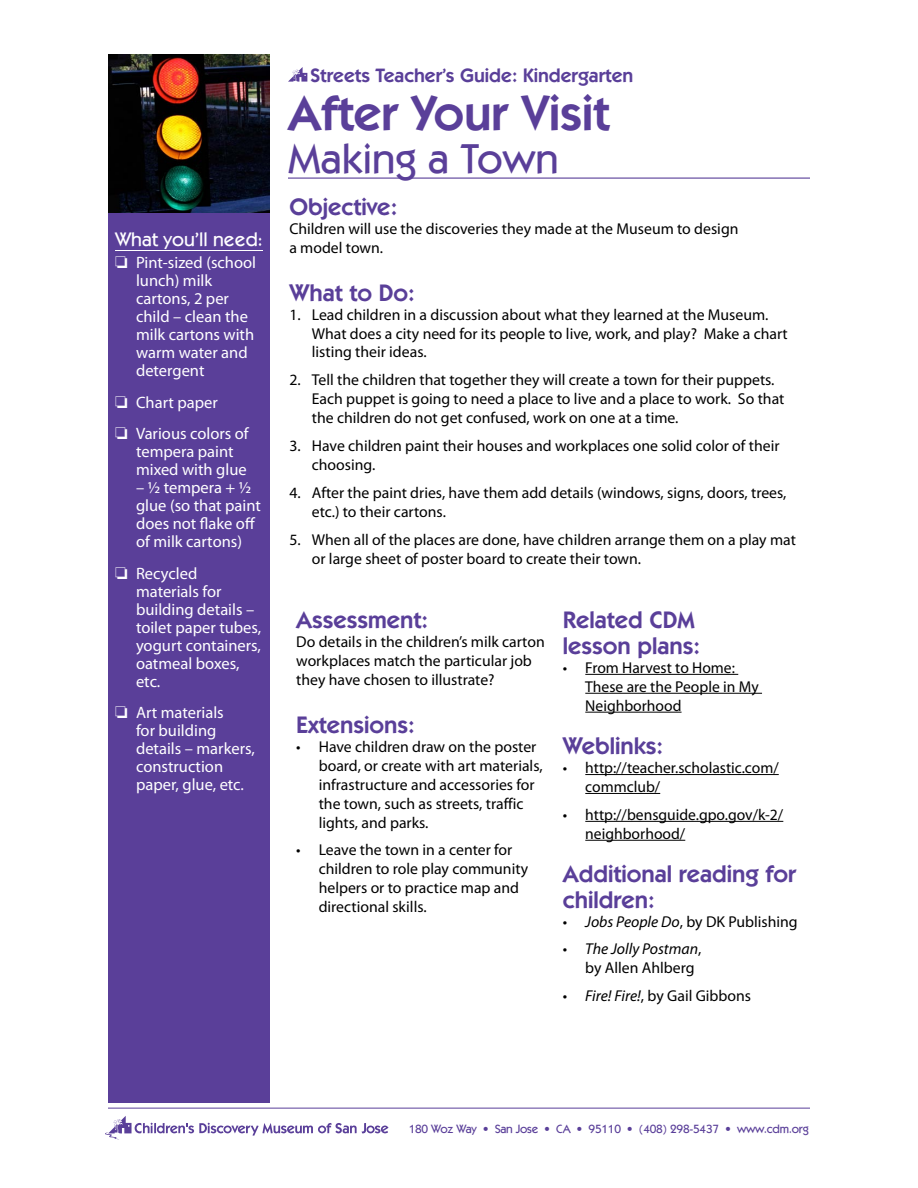
<style>
.page{position:relative;width:918px;height:1188px;background:#fff}
.page>*{position:absolute;margin:0;border:0;box-sizing:border-box;transform-origin:0 0}
.t1{font:600 49.5px "Itc Kabel";color:#5a3f99}
.t2{font:500 42px "Itc Kabel";color:#5a3f99}
.t3{font:600 24px/25.5px "Itc Kabel";color:#5a3f99}
.t4{font:600 19.5px "Itc Kabel";color:#5a3f99}
.t5{font:500 19.5px "Itc Kabel";color:#fff}
.t6{font:16.5px/18px "Myriad Pro";color:#fff}
.t7{font:15.75px/18.9px "Myriad Pro";color:#000}
.t8{font:500 12px "Itc Kabel";letter-spacing:-.02em;color:#5a3f99}
.s1{font-style:italic}
</style>
<div class="page">
<hr style="left:108px;top:1108px;width:702px;height:1px;background:#5a3f99">
<svg style="left:105px;top:1116px;width:283px;height:23px"></svg>
<div style="left:108px;top:54px;width:162px;height:1048px;background:#5a3f99"></div>
<img style="left:108px;top:54px;width:162px;height:159px">
<hr style="left:115px;top:250px;width:148px;height:1px;background:#fff">
<hr style="left:288px;top:178px;width:522px;height:1px;background:#5a3f99">
<svg style="left:288px;top:67px;width:19px;height:15px"></svg>
<hr style="left:585px;top:674px;width:153px;height:1px;background:#000">
<hr style="left:585px;top:693px;width:177px;height:1px;background:#000">
<hr style="left:585px;top:712px;width:97px;height:1px;background:#000">
<hr style="left:585px;top:774px;width:194px;height:1px;background:#000">
<hr style="left:585px;top:793px;width:75px;height:1px;background:#000">
<hr style="left:585px;top:821px;width:198px;height:1px;background:#000">
<hr style="left:585px;top:840px;width:100px;height:1px;background:#000">
<p class="t5" style="left:115px;top:227px;width:149px">What you’ll need:</p>
<p class="t6" style="left:136px;top:253px;width:122px;text-indent:-21px">❏ Pint-sized (school lunch) milk cartons, 2 per child – clean the milk cartons with warm water and detergent</p>
<p class="t6" style="left:115px;top:386px;width:135px;line-height:31.5px">❏ Chart paper<br>❏ Various colors of</p>
<p class="t6" style="left:136px;top:442px;width:112px">tempera paint mixed with glue</p>
<p class="t6" style="left:136px;top:478px;width:126px">– ½ tempera + ½ glue (so that paint does not flake off of milk cartons)</p>
<p class="t6" style="left:136px;top:564px;width:127px;text-indent:-21px">❏ Recycled materials for building details – toilet paper tubes, yogurt containers, oatmeal boxes, etc.</p>
<p class="t6" style="left:136px;top:703px;width:120px;text-indent:-21px">❏ Art materials<br>for building details – markers, construction paper, glue, etc.</p>
<p class="t4" style="left:310px;top:63px;width:324px">Streets Teacher’s Guide: Kindergarten</p>
<h1 class="t1" style="left:288px;top:83px;width:323px">After Your Visit</h1>
<h2 class="t2" style="left:288px;top:134px;width:272px">Making a Town</h2>
<h3 class="t3" style="left:289px;top:194px;width:109px">Objective:</h3>
<p class="t7" style="left:289px;top:219px;width:451px">Children will use the discoveries they made at the Museum to design a model town.</p>
<h3 class="t3" style="left:289px;top:280px;width:127px">What to Do:</h3>
<p class="t7" style="left:312px;top:305px;width:477px;text-indent:-23px">1. Lead children in a discussion about what they learned at the Museum.<br>What does a city need for its people to live, work, and play? Make a chart listing their ideas.</p>
<p class="t7" style="left:312px;top:370px;width:474px;text-indent:-23px">2. Tell the children that together they will create a town for their puppets.<br>Each puppet is going to need a place to live and a place to work. So that the children do not get confused, work on one at a time.</p>
<p class="t7" style="left:312px;top:436px;width:469px;text-indent:-23px">3. Have children paint their houses and workplaces one solid color of their choosing.</p>
<p class="t7" style="left:312px;top:483px;width:476px;text-indent:-23px">4. After the paint dries, have them add details (windows, signs, doors, trees, etc.) to their cartons.</p>
<p class="t7" style="left:312px;top:530px;width:486px;text-indent:-23px">5. When all of the places are done, have children arrange them on a play mat or large sheet of poster board to create their town.</p>
<h3 class="t3" style="left:296px;top:607px;width:133px">Assessment:</h3>
<p class="t7" style="left:296px;top:632px;width:250px">Do details in the children’s milk carton workplaces match the particular job they have chosen to illustrate?</p>
<h3 class="t3" style="left:296px;top:712px;width:120px">Extensions:</h3>
<p class="t7" style="left:319px;top:737px;width:225px;text-indent:-23px">• Have children draw on the poster board, or create with art materials, infrastructure and accessories for the town, such as streets, traffic lights, and parks.</p>
<p class="t7" style="left:319px;top:840px;width:211px;text-indent:-23px">• Leave the town in a center for children to role play community helpers or to practice map and directional skills.</p>
<h3 class="t3" style="left:563px;top:607px;width:139px">Related CDM lesson plans:</h3>
<p class="t7" style="left:585px;top:658px;width:175px;text-indent:-22px">• From Harvest to Home:<br>These are the People in My<br>Neighborhood</p>
<h3 class="t3" style="left:563px;top:733px;width:102px">Weblinks:</h3>
<p class="t7" style="left:585px;top:758px;width:195px;text-indent:-22px">• http://teacher.scholastic.com/ commclub/</p>
<p class="t7" style="left:585px;top:805px;width:200px;text-indent:-22px">• http://bensguide.gpo.gov/k-2/ neighborhood/</p>
<h3 class="t3" style="left:563px;top:861px;width:235px">Additional reading for children:</h3>
<p class="t7" style="left:563px;top:912px;width:236px">• <span class="s1">Jobs People Do</span>, by DK Publishing</p>
<p class="t7" style="left:585px;top:939px;width:118px;text-indent:-23px">• <span class="s1">The Jolly Postman</span>, by Allen Ahlberg</p>
<p class="t7" style="left:563px;top:986px;width:190px">• <span class="s1">Fire! Fire!</span>, by Gail Gibbons</p>
<p class="t8" style="left:409px;top:1122px;width:401px">180 Woz Way • San Jose • CA • 95110 • (408) 298-5437 • www.cdm.org</p>
</div>
